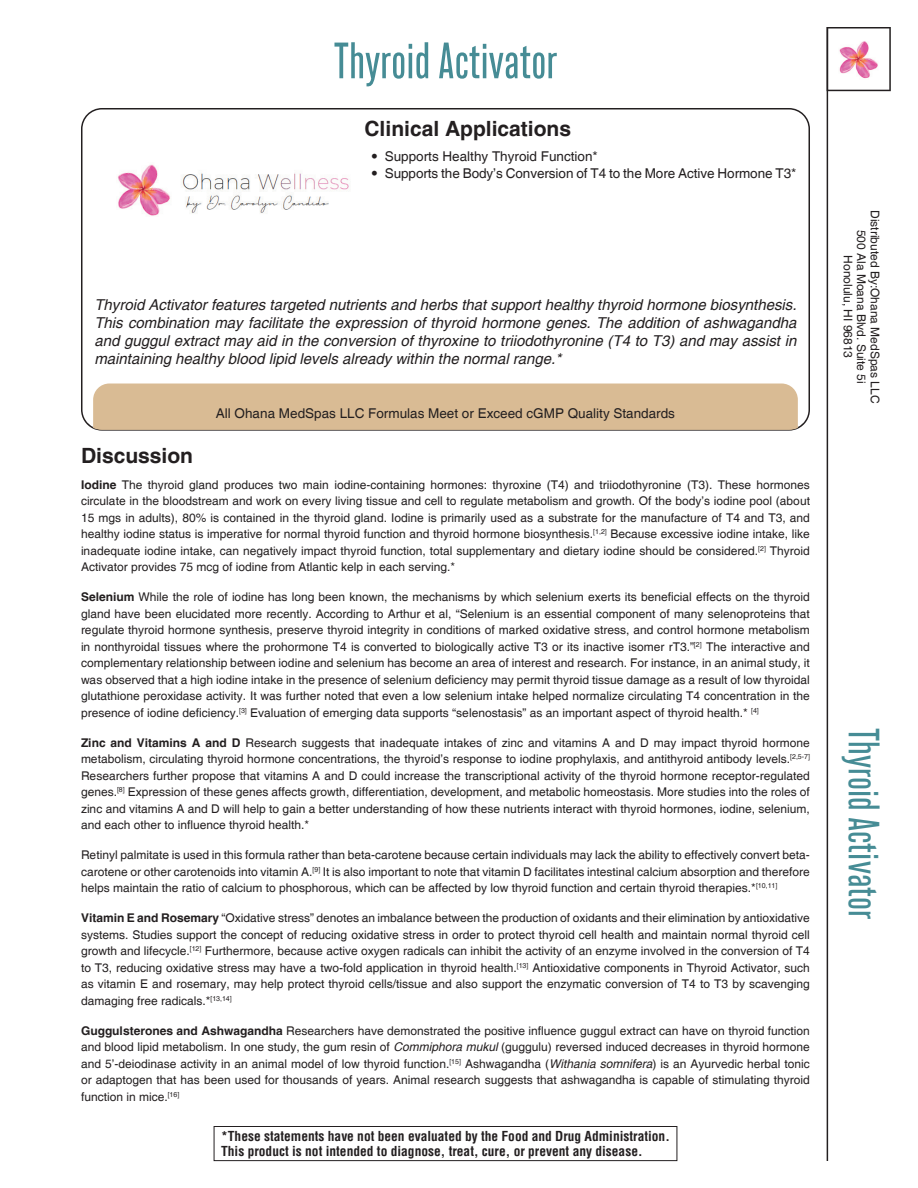
<style>
.page{position:relative;width:918px;height:1188px;background:#fff}
.page>*{position:absolute;margin:0;border:0;box-sizing:border-box;transform-origin:0 0}
.Product_Title{font:52.5px "Bonnet Grotesque Nr DEMO";color:#468c95}
.Product_Title_Side{font:45px "Bonnet Grotesque Nr DEMO";color:#468c95}
.Subheader_Clinical_A{font:700 21px "Helvetica";color:#231f20}
.Subheader{font:700 21px "Helvetica";color:#231f20}
.Text_in_Box{font:italic 15px/18px "Helvetica";color:#231f20;text-align:justify}
.Distributor_Statemen{font:13.5px "Helvetica";color:#231f20}
.t1{font:700 condensed 13.5px/15px "Helvetica";color:#231f20}
.Body_Text{font:12px/16.5px "Helvetica";color:#231f20;text-align:justify}
.Contact_Information{font:12px "Helvetica";color:#231f20}
.s1{font-family:"Trade Gothic LT Std"}
.s2{font-weight:700}
.s3{font-style:italic}
</style>
<div class="page">
<svg style="left:81px;top:108px;width:729px;height:323px"></svg>
<div style="left:93px;top:384px;width:705px;height:46px;background:#d9bb94"></div>
<img style="left:117px;top:162px;width:235px;height:55px">
<svg style="left:828px;top:27px;width:63px;height:64px"></svg>
<img style="left:838px;top:39px;width:41px;height:40px">
<hr style="left:827px;top:27px;width:1px;height:1134px;background:#231f20">
<div style="left:214px;top:1126px;width:463px;height:35px;border:1px solid #231f20"></div>
<p class="Product_Title" style="left:334px;top:31px;width:225px">Thyroid Activator</p>
<p class="Subheader_Clinical_A" style="left:364px;top:115px;width:208px">Clinical Applications</p>
<p class="Distributor_Statemen" style="left:371px;top:149px;width:228px"><span class="s1">•</span> Supports Healthy Thyroid Function*</p>
<p class="Distributor_Statemen" style="left:371px;top:165px;width:427px"><span class="s1">•</span> Supports the Body’s Conversion of T4 to the More Active Hormone T3*</p>
<p class="Text_in_Box" style="left:94px;top:296px;width:704px">Thyroid Activator features targeted nutrients and herbs that support healthy thyroid hormone biosynthesis.<br>This combination may facilitate the expression of thyroid hormone genes. The addition of ashwagandha and guggul extract may aid in the conversion of thyroxine to triiodothyronine (T4 to T3) and may assist in maintaining healthy blood lipid levels already within the normal range.*</p>
<p class="Distributor_Statemen" style="left:216px;top:406px;width:461px">All Ohana MedSpas LLC Formulas Meet or Exceed cGMP Quality Standards</p>
<p class="Subheader" style="left:81px;top:443px;width:114px">Discussion</p>
<p class="Body_Text" style="left:81px;top:477px;width:731px"><span class="s2">Iodine</span> The thyroid gland produces two main iodine-containing hormones: thyroxine (T4) and triiodothyronine (T3). These hormones circulate in the bloodstream and work on every living tissue and cell to regulate metabolism and growth. Of the body’s iodine pool (about 15 mgs in adults), 80% is contained in the thyroid gland. Iodine is primarily used as a substrate for the manufacture of T4 and T3, and healthy iodine status is imperative for normal thyroid function and thyroid hormone biosynthesis.<sup>[1,2]</sup> Because excessive iodine intake, like inadequate iodine intake, can negatively impact thyroid function, total supplementary and dietary iodine should be considered.<sup>[2]</sup> Thyroid Activator provides 75 mcg of iodine from Atlantic kelp in each serving.*</p>
<p class="Body_Text" style="left:81px;top:589px;width:731px"><span class="s2">Selenium</span> While the role of iodine has long been known, the mechanisms by which selenium exerts its beneficial effects on the thyroid gland have been elucidated more recently. According to Arthur et al, “Selenium is an essential component of many selenoproteins that regulate thyroid hormone synthesis, preserve thyroid integrity in conditions of marked oxidative stress, and control hormone metabolism in nonthyroidal tissues where the prohormone T4 is converted to biologically active T3 or its inactive isomer rT3.”<sup>[2]</sup> The interactive and complementary relationship between iodine and selenium has become an area of interest and research. For instance, in an animal study, it was observed that a high iodine intake in the presence of selenium deficiency may permit thyroid tissue damage as a result of low thyroidal glutathione peroxidase activity. It was further noted that even a low selenium intake helped normalize circulating T4 concentration in the presence of iodine deficiency.<sup>[3]</sup> Evaluation of emerging data supports “selenostasis” as an important aspect of thyroid health.* <sup>[4]</sup></p>
<p class="Body_Text" style="left:81px;top:735px;width:731px"><span class="s2">Zinc and Vitamins A and D</span> Research suggests that inadequate intakes of zinc and vitamins A and D may impact thyroid hormone metabolism, circulating thyroid hormone concentrations, the thyroid’s response to iodine prophylaxis, and antithyroid antibody levels.<sup>[2,5-7] </sup>Researchers further propose that vitamins A and D could increase the transcriptional activity of the thyroid hormone receptor-regulated genes.<sup>[8]</sup> Expression of these genes affects growth, differentiation, development, and metabolic homeostasis. More studies into the roles of zinc and vitamins A and D will help to gain a better understanding of how these nutrients interact with thyroid hormones, iodine, selenium, and each other to influence thyroid health.*</p>
<p class="Body_Text" style="left:81px;top:847px;width:730px">Retinyl palmitate is used in this formula rather than beta-carotene because certain individuals may lack the ability to effectively convert beta&shy;carotene or other carotenoids into vitamin A.<sup>[9]</sup> It is also important to note that vitamin D facilitates intestinal calcium absorption and therefore helps maintain the ratio of calcium to phosphorous, which can be affected by low thyroid function and certain thyroid therapies.*<sup>[10,11]</sup></p>
<p class="Body_Text" style="left:81px;top:910px;width:730px"><span class="s2">Vitamin E and Rosemary</span> “Oxidative stress” denotes an imbalance between the production of oxidants and their elimination by antioxidative systems. Studies support the concept of reducing oxidative stress in order to protect thyroid cell health and maintain normal thyroid cell growth and lifecycle.<sup>[12]</sup> Furthermore, because active oxygen radicals can inhibit the activity of an enzyme involved in the conversion of T4 to T3, reducing oxidative stress may have a two-fold application in thyroid health.<sup>[13]</sup> Antioxidative components in Thyroid Activator, such as vitamin E and rosemary, may help protect thyroid cells/tissue and also support the enzymatic conversion of T4 to T3 by scavenging damaging free radicals.*<sup>[13,14]</sup></p>
<p class="Body_Text" style="left:81px;top:1023px;width:730px"><span class="s2">Guggulsterones and Ashwagandha</span> Researchers have demonstrated the positive influence guggul extract can have on thyroid function and blood lipid metabolism. In one study, the gum resin of <span class="s3">Commiphora mukul</span> (guggulu) reversed induced decreases in thyroid hormone and 5’-deiodinase activity in an animal model of low thyroid function.<sup>[15]</sup> Ashwagandha (<span class="s3">Withania somnifera</span>) is an Ayurvedic herbal tonic or adaptogen that has been used for thousands of years. Animal research suggests that ashwagandha is capable of stimulating thyroid function in mice.<sup>[16]</sup></p>
<p class="t1" style="left:221px;top:1129px;width:450px">*These statements have not been evaluated by the Food and Drug Administration.<br>This product is not intended to diagnose, treat, cure, or prevent any disease.</p>
<p class="Contact_Information" style="left:882px;top:210px;width:195px;rotate:90deg">Distributed By:Ohana MedSpas LLC</p>
<p class="Contact_Information" style="left:868px;top:230px;width:156px;rotate:90deg">500 Ala Moana Blvd. Suite 5i</p>
<p class="Contact_Information" style="left:855px;top:255px;width:104px;rotate:90deg">Honolulu, HI 96813</p>
<p class="Product_Title_Side" style="left:889px;top:728px;width:193px;rotate:90deg">Thyroid Activator</p>
</div>
